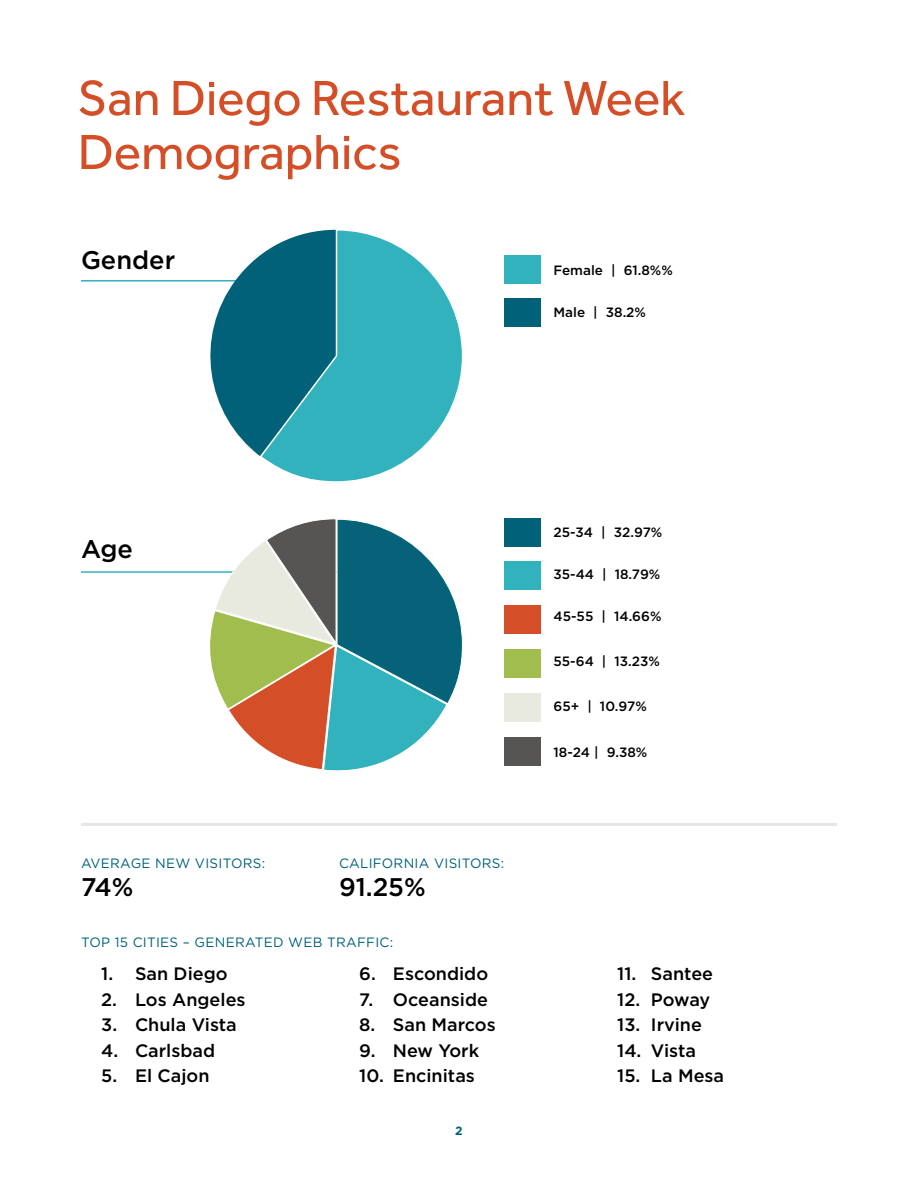
<style>
.page{position:relative;width:918px;height:1188px;background:#fff}
.page>*{position:absolute;margin:0;border:0;box-sizing:border-box;transform-origin:0 0}
.t1{font:51px/54px "Effra";color:#d44f27}
.t2{font:500 25.5px "Gotham";color:#000}
.t3{font:500 18px "Gotham";color:#000}
.t4{font:500 13.5px "Gotham";color:#000}
.t5{font:13.5px "Gotham";letter-spacing:.02em;color:#016178}
.t6{font:700 12px "Gotham";color:#016178}
</style>
<div class="page">
<hr style="left:81px;top:823px;width:756px;height:2px;background:#000">
<hr style="left:81px;top:280px;width:333px;height:2px;background:#31b2bc">
<hr style="left:81px;top:571px;width:333px;height:2px;background:#31b2bc">
<div style="left:505px;top:298px;width:36px;height:29px;background:#016178"></div>
<svg style="left:194px;top:256px;width:65px;height:200px"></svg>
<div style="left:505px;top:255px;width:36px;height:29px;background:#31b2bc"></div>
<svg style="left:259px;top:229px;width:203px;height:253px"></svg>
<div style="left:505px;top:737px;width:36px;height:29px;background:#575554"></div>
<div style="left:505px;top:693px;width:36px;height:29px;background:#e8eae0"></div>
<div style="left:505px;top:649px;width:36px;height:29px;background:#a1bd4d"></div>
<div style="left:505px;top:605px;width:36px;height:29px;background:#d44f27"></div>
<div style="left:505px;top:561px;width:36px;height:29px;background:#31b2bc"></div>
<div style="left:505px;top:518px;width:36px;height:29px;background:#016178"></div>
<svg style="left:205px;top:519px;width:258px;height:252px"></svg>
<h1 class="t1" style="left:78px;top:70px;width:609px">San Diego Restaurant Week<br>Demographics</h1>
<h2 class="t2" style="left:81px;top:243px;width:96px">Gender</h2>
<p class="t4" style="left:554px;top:261px;width:121px">Female | 61.8%%</p>
<p class="t4" style="left:554px;top:303px;width:94px">Male | 38.2%</p>
<h2 class="t2" style="left:81px;top:533px;width:54px">Age</h2>
<p class="t5" style="left:81px;top:854px;width:186px">AVERAGE NEW VISITORS:</p>
<h2 class="t2" style="left:81px;top:870px;width:54px">74%</h2>
<p class="t5" style="left:339px;top:854px;width:167px">CALIFORNIA VISITORS:</p>
<h2 class="t2" style="left:339px;top:870px;width:88px">91.25%</h2>
<p class="t5" style="left:81px;top:933px;width:314px">TOP 15 CITIES – GENERATED WEB TRAFFIC:</p>
<p class="t3" style="left:101px;top:962px;width:128px">1. San Diego</p>
<p class="t3" style="left:101px;top:988px;width:146px">2. Los Angeles</p>
<p class="t3" style="left:101px;top:1013px;width:137px">3. Chula Vista</p>
<p class="t3" style="left:101px;top:1039px;width:115px">4. Carlsbad</p>
<p class="t3" style="left:101px;top:1064px;width:110px">5. El Cajon</p>
<p class="t3" style="left:359px;top:962px;width:130px">6. Escondido</p>
<p class="t3" style="left:359px;top:988px;width:130px">7. Oceanside</p>
<p class="t3" style="left:359px;top:1013px;width:138px">8. San Marcos</p>
<p class="t3" style="left:359px;top:1039px;width:121px">9. New York</p>
<p class="t3" style="left:359px;top:1064px;width:117px">10. Encinitas</p>
<p class="t6" style="left:455px;top:1123px;width:9px">2</p>
<p class="t4" style="left:554px;top:524px;width:110px">25-34 | 32.97%</p>
<p class="t4" style="left:554px;top:566px;width:108px">35-44 | 18.79%</p>
<p class="t4" style="left:554px;top:607px;width:109px">45-55 | 14.66%</p>
<p class="t4" style="left:554px;top:653px;width:108px">55-64 | 13.23%</p>
<p class="t4" style="left:554px;top:697px;width:95px">65+ | 10.97%</p>
<p class="t4" style="left:554px;top:743px;width:95px">18-24 | 9.38%</p>
<p class="t3" style="left:617px;top:962px;width:97px">11. Santee</p>
<p class="t3" style="left:617px;top:988px;width:95px">12. Poway</p>
<p class="t3" style="left:617px;top:1013px;width:86px">13. Irvine</p>
<p class="t3" style="left:617px;top:1039px;width:80px">14. Vista</p>
<p class="t3" style="left:617px;top:1064px;width:108px">15. La Mesa</p>
</div>
